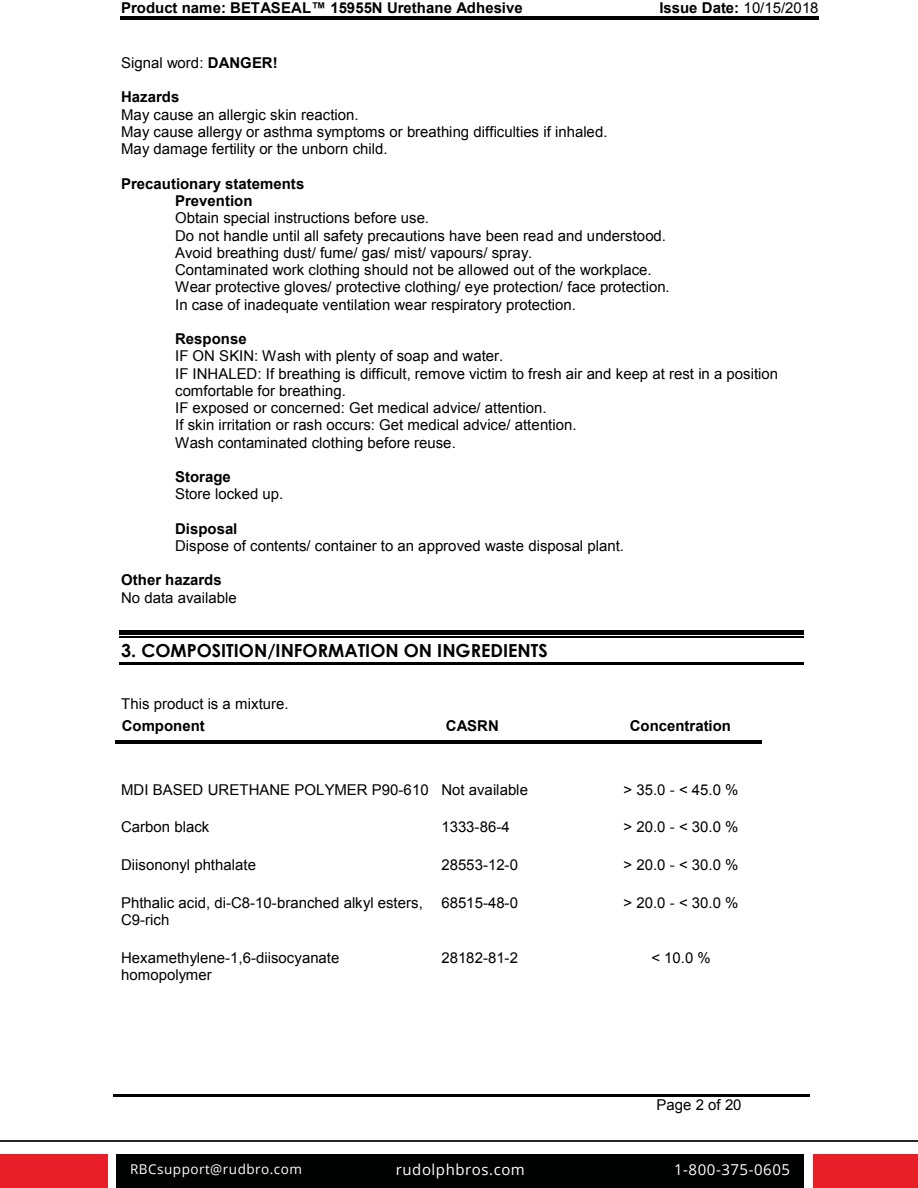
<style>
.page{position:relative;width:918px;height:1188px;background:#fff}
.page>*{position:absolute;margin:0;border:0;box-sizing:border-box;transform-origin:0 0}
.t1{font:700 18px "Century Gothic";color:#000}
.t2{font:15px/17.2px "Arial";color:#000}
.t3{font:700 15px/17.2px "Arial";color:#000;text-align:center}
.t4{font:15px "Open Sans";letter-spacing:.035em;color:#fff}
.t5{font:13.5px "Open Sans";letter-spacing:.035em;color:#fff}
.s1{font-weight:400}
.s2{font-weight:700}
.s3{color:#1c1c1c}
</style>
<div class="page">
<div style="left:813px;top:1155px;width:105px;height:33px;background:#e81e29"></div>
<div style="left:0;top:1155px;width:107px;height:33px;background:#e81e29"></div>
<div style="left:116px;top:1155px;width:688px;height:33px;background:#000101"></div>
<hr style="left:0;top:1140px;width:918px;height:2px;background:#292829">
<hr style="left:120px;top:16px;width:475px;height:4px;background:#000">
<hr style="left:597px;top:16px;width:222px;height:4px;background:#000">
<hr style="left:113px;top:1094px;width:535px;height:2px;background:#000">
<hr style="left:651px;top:1094px;width:159px;height:2px;background:#000">
<hr style="left:119px;top:631px;width:685px;height:4px;background:#000">
<hr style="left:119px;top:636px;width:685px;height:1px;background:#000">
<hr style="left:119px;top:663px;width:685px;height:2px;background:#000">
<hr style="left:115px;top:740px;width:323px;height:3px;background:#000">
<hr style="left:440px;top:740px;width:160px;height:3px;background:#000">
<hr style="left:602px;top:740px;width:160px;height:3px;background:#000">
<p class="t3" style="left:121px;top:-1px;width:403px">Product name: BETASEAL™ 15955N Urethane Adhesive</p>
<p class="t3" style="left:659px;top:-1px;width:161px">Issue Date: <span class="s1">10/15/2018</span></p>
<p class="t2" style="left:121px;top:54px;width:158px">Signal word: <span class="s2">DANGER!</span></p>
<p class="t3" style="left:121px;top:89px;width:60px">Hazards</p>
<p class="t2" style="left:121px;top:106px;width:488px">May cause an allergic skin reaction.<br>May cause allergy or asthma symptoms or breathing difficulties if inhaled.<br>May damage fertility or the unborn child.</p>
<p class="t3" style="left:121px;top:175px;width:185px">Precautionary statements<br>Prevention</p>
<p class="t2" style="left:175px;top:210px;width:496px">Obtain special instructions before use.<br>Do not handle until all safety precautions have been read and understood.<br>Avoid breathing dust/ fume/ gas/ mist/ vapours/ spray.<br>Contaminated work clothing should not be allowed out of the workplace.<br>Wear protective gloves/ protective clothing/ eye protection/ face protection.<br>In case of inadequate ventilation wear respiratory protection.</p>
<p class="t3" style="left:175px;top:331px;width:73px">Response</p>
<p class="t2" style="left:175px;top:348px;width:605px">IF ON SKIN: Wash with plenty of soap and water.<br>IF INHALED: If breathing is difficult, remove victim to fresh air and keep at rest in a position comfortable for breathing.<br>IF exposed or concerned: Get medical advice/ attention.<br>If skin irritation or rash occurs: Get medical advice/ attention.<br>Wash contaminated clothing before reuse.</p>
<p class="t3" style="left:175px;top:469px;width:57px">Storage</p>
<p class="t2" style="left:175px;top:486px;width:110px">Store locked up.</p>
<p class="t3" style="left:175px;top:520px;width:64px">Disposal</p>
<p class="t2" style="left:175px;top:537px;width:450px">Dispose of contents/ container to an approved waste disposal plant.</p>
<p class="t3" style="left:121px;top:572px;width:102px">Other hazards</p>
<p class="t2" style="left:121px;top:589px;width:117px">No data available</p>
<p class="t1" style="left:121px;top:637px;width:428px">3. COMPOSITION/INFORMATION ON INGREDIENTS</p>
<p class="t2" style="left:121px;top:696px;width:169px">This product is a mixture.</p>
<p class="t3" style="left:122px;top:718px;width:85px">Component</p>
<p class="t3" style="left:446px;top:718px;width:55px">CASRN</p>
<p class="t3" style="left:630px;top:718px;width:103px">Concentration</p>
<p class="t2" style="left:121px;top:781px;width:408px">MDI BASED URETHANE POLYMER P90-610 Not available</p>
<p class="t2" style="left:624px;top:781px;width:116px">&gt; 35.0 <span class="s3">-</span> &lt; 45.0 %</p>
<p class="t2" style="left:121px;top:819px;width:90px">Carbon black</p>
<p class="t2" style="left:441px;top:819px;width:70px">1333-86-4</p>
<p class="t2" style="left:624px;top:819px;width:116px">&gt; 20.0 <span class="s3">-</span> &lt; 30.0 %</p>
<p class="t2" style="left:121px;top:856px;width:136px">Diisononyl phthalate</p>
<p class="t2" style="left:441px;top:856px;width:78px">28553-12-0</p>
<p class="t2" style="left:624px;top:856px;width:116px">&gt; 20.0 <span class="s3">-</span> &lt; 30.0 %</p>
<p class="t2" style="left:121px;top:894px;width:303px">Phthalic acid, di-C8-10-branched alkyl esters,<br>C9-rich</p>
<p class="t2" style="left:441px;top:894px;width:78px">68515-48-0</p>
<p class="t2" style="left:624px;top:894px;width:116px">&gt; 20.0 <span class="s3">-</span> &lt; 30.0 %</p>
<p class="t2" style="left:121px;top:949px;width:220px">Hexamethylene-1,6-diisocyanate homopolymer</p>
<p class="t2" style="left:441px;top:949px;width:78px">28182-81-2</p>
<p class="t2" style="left:651px;top:949px;width:61px">&lt; 10.0 %</p>
<p class="t2" style="left:657px;top:1096px;width:87px">Page 2 of 20</p>
<p class="t5" style="left:130px;top:1160px;width:173px">RBCsupport@rudbro.com</p>
<p class="t4" style="left:396px;top:1160px;width:131px">rudolphbros.com</p>
<p class="t4" style="left:674px;top:1160px;width:117px">1-800-375-0605</p>
</div>
